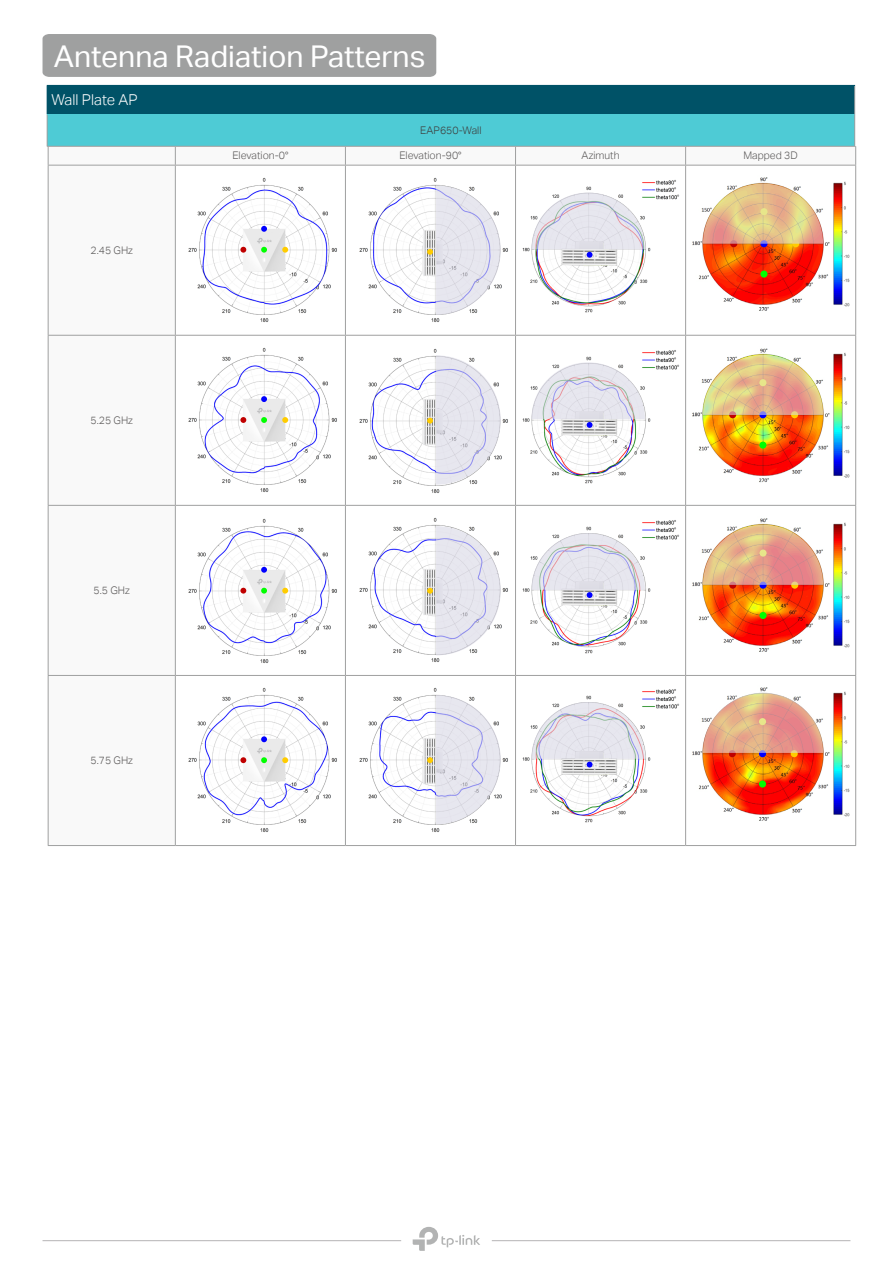
<style>
.page{position:relative;width:893px;height:1263px;background:#fff}
.page>*{position:absolute;margin:0;border:0;box-sizing:border-box;transform-origin:0 0}
.t1{font:30px "TP Link Aktiv Regular";color:#fff}
.t2{font:15px "TP Link Aktiv Light";color:#fff}
.t3{font:10.5px "TP Link Aktiv Light";color:#595757}
.t4{font:10.5px "TP Link Aktiv Light";color:#3e3a39}
</style>
<div class="page">
<hr style="left:43px;top:1240px;width:358px;height:1px;background:#b5b4b5">
<hr style="left:492px;top:1240px;width:358px;height:1px;background:#b5b4b5">
<svg style="left:413px;top:1227px;width:67px;height:24px"></svg>
<div style="left:43px;top:34px;width:393px;height:43px;background:#9fa0a0"></div>
<div style="left:47px;top:85px;width:808px;height:30px;background:#005267"></div>
<div style="left:47px;top:115px;width:808px;height:31px;background:#4ecbd5"></div>
<svg style="left:854px;top:86px;width:1px;height:29px"></svg>
<hr style="left:47px;top:114px;width:807px;height:1px;background:#4ecbd5">
<hr style="left:47px;top:115px;width:1px;height:31px;background:#9fa0a0">
<hr style="left:854px;top:115px;width:1px;height:31px;background:#9fa0a0">
<hr style="left:47px;top:146px;width:808px;height:1px;background:#9fa0a0">
<svg style="left:49px;top:148px;width:806px;height:697px"></svg>
<svg style="left:175px;top:148px;width:1px;height:17px"></svg>
<hr style="left:175px;top:166px;width:1px;height:169px;background:#9fa0a0">
<hr style="left:345px;top:166px;width:1px;height:169px;background:#9fa0a0">
<hr style="left:515px;top:166px;width:1px;height:169px;background:#9fa0a0">
<hr style="left:685px;top:166px;width:1px;height:169px;background:#9fa0a0">
<hr style="left:855px;top:166px;width:1px;height:169px;background:#9fa0a0">
<hr style="left:175px;top:336px;width:1px;height:169px;background:#9fa0a0">
<hr style="left:345px;top:336px;width:1px;height:169px;background:#9fa0a0">
<hr style="left:515px;top:336px;width:1px;height:169px;background:#9fa0a0">
<hr style="left:685px;top:336px;width:1px;height:169px;background:#9fa0a0">
<hr style="left:855px;top:336px;width:1px;height:169px;background:#9fa0a0">
<hr style="left:175px;top:506px;width:1px;height:169px;background:#9fa0a0">
<hr style="left:345px;top:506px;width:1px;height:169px;background:#9fa0a0">
<hr style="left:515px;top:506px;width:1px;height:169px;background:#9fa0a0">
<hr style="left:685px;top:506px;width:1px;height:169px;background:#9fa0a0">
<hr style="left:855px;top:506px;width:1px;height:169px;background:#9fa0a0">
<hr style="left:175px;top:676px;width:1px;height:169px;background:#9fa0a0">
<hr style="left:345px;top:676px;width:1px;height:169px;background:#9fa0a0">
<hr style="left:515px;top:676px;width:1px;height:169px;background:#9fa0a0">
<hr style="left:685px;top:676px;width:1px;height:169px;background:#9fa0a0">
<hr style="left:855px;top:676px;width:1px;height:169px;background:#9fa0a0">
<hr style="left:48px;top:147px;width:127px;height:1px;background:#9fa0a0">
<hr style="left:175px;top:147px;width:170px;height:1px;background:#9fa0a0">
<hr style="left:345px;top:147px;width:170px;height:1px;background:#9fa0a0">
<hr style="left:515px;top:147px;width:171px;height:1px;background:#9fa0a0">
<hr style="left:686px;top:147px;width:170px;height:1px;background:#9fa0a0">
<hr style="left:48px;top:165px;width:127px;height:1px;background:#9fa0a0">
<hr style="left:175px;top:165px;width:170px;height:1px;background:#9fa0a0">
<hr style="left:345px;top:165px;width:170px;height:1px;background:#9fa0a0">
<hr style="left:515px;top:165px;width:171px;height:1px;background:#9fa0a0">
<hr style="left:686px;top:165px;width:170px;height:1px;background:#9fa0a0">
<hr style="left:48px;top:335px;width:127px;height:1px;background:#9fa0a0">
<hr style="left:175px;top:335px;width:170px;height:1px;background:#9fa0a0">
<hr style="left:345px;top:335px;width:170px;height:1px;background:#9fa0a0">
<hr style="left:515px;top:335px;width:171px;height:1px;background:#9fa0a0">
<hr style="left:686px;top:335px;width:170px;height:1px;background:#9fa0a0">
<hr style="left:48px;top:505px;width:127px;height:1px;background:#9fa0a0">
<hr style="left:175px;top:505px;width:170px;height:1px;background:#9fa0a0">
<hr style="left:345px;top:505px;width:170px;height:1px;background:#9fa0a0">
<hr style="left:515px;top:505px;width:171px;height:1px;background:#9fa0a0">
<hr style="left:686px;top:505px;width:170px;height:1px;background:#9fa0a0">
<hr style="left:48px;top:675px;width:127px;height:1px;background:#9fa0a0">
<hr style="left:175px;top:675px;width:170px;height:1px;background:#9fa0a0">
<hr style="left:345px;top:675px;width:170px;height:1px;background:#9fa0a0">
<hr style="left:515px;top:675px;width:171px;height:1px;background:#9fa0a0">
<hr style="left:686px;top:675px;width:170px;height:1px;background:#9fa0a0">
<hr style="left:48px;top:845px;width:127px;height:1px;background:#9fa0a0">
<hr style="left:175px;top:845px;width:170px;height:1px;background:#9fa0a0">
<hr style="left:345px;top:845px;width:170px;height:1px;background:#9fa0a0">
<hr style="left:515px;top:845px;width:171px;height:1px;background:#9fa0a0">
<hr style="left:686px;top:845px;width:170px;height:1px;background:#9fa0a0">
<svg style="left:48px;top:147px;width:1px;height:18px"></svg>
<svg style="left:345px;top:148px;width:1px;height:17px"></svg>
<svg style="left:515px;top:148px;width:1px;height:17px"></svg>
<svg style="left:685px;top:147px;width:1px;height:18px"></svg>
<svg style="left:855px;top:147px;width:1px;height:18px"></svg>
<hr style="left:48px;top:166px;width:1px;height:169px;background:#9fa0a0">
<hr style="left:48px;top:336px;width:1px;height:169px;background:#9fa0a0">
<hr style="left:48px;top:506px;width:1px;height:169px;background:#9fa0a0">
<hr style="left:48px;top:676px;width:1px;height:169px;background:#9fa0a0">
<svg style="left:427px;top:186px;width:74px;height:129px"></svg>
<svg style="left:531px;top:193px;width:114px;height:65px"></svg>
<svg style="left:427px;top:355px;width:74px;height:130px"></svg>
<svg style="left:531px;top:362px;width:114px;height:66px"></svg>
<svg style="left:427px;top:526px;width:74px;height:129px"></svg>
<svg style="left:531px;top:533px;width:114px;height:65px"></svg>
<svg style="left:427px;top:695px;width:74px;height:129px"></svg>
<svg style="left:531px;top:702px;width:114px;height:65px"></svg>
<svg style="left:703px;top:184px;width:120px;height:60px"></svg>
<svg style="left:703px;top:355px;width:120px;height:60px"></svg>
<svg style="left:703px;top:525px;width:120px;height:60px"></svg>
<svg style="left:703px;top:693px;width:120px;height:60px"></svg>
<h1 class="t1" style="left:54px;top:39px;width:373px">Antenna Radiation Patterns</h1>
<h2 class="t2" style="left:51px;top:91px;width:88px">Wall Plate AP</h2>
<p class="t4" style="left:420px;top:124px;width:63px">EAP650-Wall</p>
<p class="t3" style="left:232px;top:150px;width:58px">Elevation-0°</p>
<p class="t3" style="left:399px;top:150px;width:64px">Elevation-90°</p>
<p class="t3" style="left:581px;top:150px;width:40px">Azimuth</p>
<p class="t3" style="left:743px;top:150px;width:56px">Mapped 3D</p>
<p class="t3" style="left:90px;top:244px;width:44px">2.45 GHz</p>
<p class="t3" style="left:90px;top:414px;width:44px">5.25 GHz</p>
<p class="t3" style="left:94px;top:584px;width:38px">5.5 GHz</p>
<p class="t3" style="left:90px;top:754px;width:44px">5.75 GHz</p>
</div>
